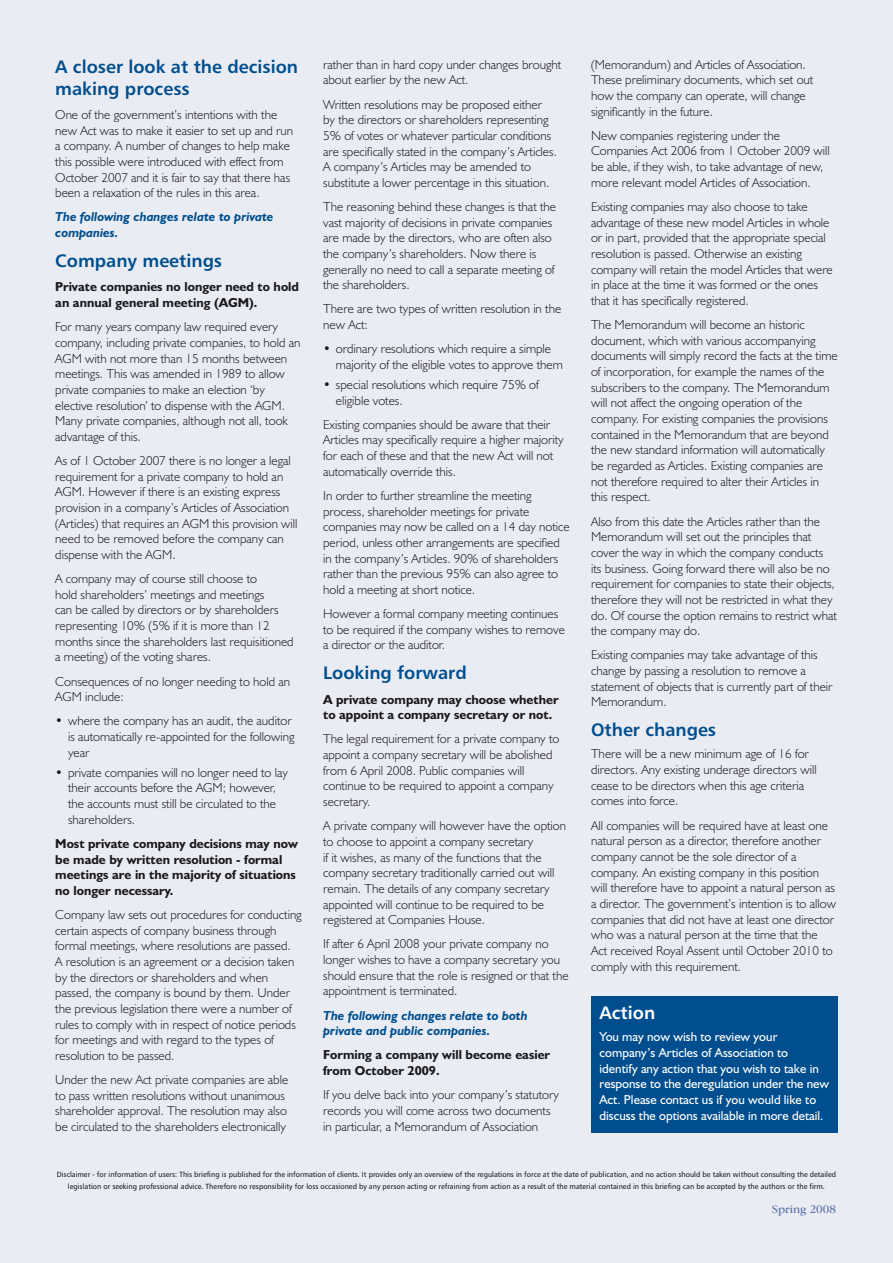
<style>
.page{position:relative;width:893px;height:1263px;background:#eaecf4}
.page>*{position:absolute;margin:0;border:0;box-sizing:border-box;transform-origin:0 0}
.t1{font:18px/21.6px "Humanist 777 BT Bold B";color:#004e8d}
.t2{font:18px "Humanist 777 BT Bold B";color:#fff}
.t3{font:300 13.05px/15.6px "Humanist 521 BT";color:#1b191c}
.t4{font:700 13.05px/15.6px "Humanist 521 BT";color:#1b191c}
.t5{font:13.05px/15.6px "Humanist 521 BT";color:#fff}
.t6{font:italic 700 13.05px/15.6px "Humanist 521 BT";color:#004e8d}
.t7{font:12px "Garamond IT Cby BT";color:#6277aa}
.t8{font:7.5px/12px "Humanist 777 BT Roman B";color:#1b191c;text-align:center}
</style>
<div class="page">
<div style="left:591px;top:996px;width:247px;height:137px;background:#004e8d"></div>
<h1 class="t1" style="left:55px;top:56px;width:244px">A closer look at the decision making process</h1>
<p class="t3" style="left:55px;top:106px;width:239px">One of the government’s intentions with the new Act was to make it easier to set up and run a company. A number of changes to help make this possible were introduced with effect from October 2007 and it is fair to say that there has been a relaxation of the rules in this area.</p>
<p class="t6" style="left:55px;top:209px;width:220px">The following changes relate to private companies.</p>
<h1 class="t1" style="left:55px;top:250px;width:168px">Company meetings</h1>
<p class="t4" style="left:55px;top:279px;width:245px">Private companies no longer need to hold an annual general meeting (AGM).</p>
<p class="t3" style="left:55px;top:319px;width:247px">For many years company law required every company, including private companies, to hold an AGM with not more than 15 months between meetings. This was amended in 1989 to allow private companies to make an election ‘by elective resolution’ to dispense with the AGM.<br>Many private companies, although not all, took advantage of this.</p>
<p class="t3" style="left:55px;top:452px;width:244px">As of 1 October 2007 there is no longer a legal requirement for a private company to hold an AGM. However if there is an existing express provision in a company’s Articles of Association (Articles) that requires an AGM this provision will need to be removed before the company can dispense with the AGM.</p>
<p class="t3" style="left:55px;top:571px;width:240px">A company may of course still choose to<br>hold shareholders’ meetings and meetings<br>can be called by directors or by shareholders representing 10% (5% if it is more than 12 months since the shareholders last requisitioned a meeting) of the voting shares.</p>
<p class="t3" style="left:55px;top:673px;width:236px">Consequences of no longer needing to hold an<br>AGM include:</p>
<p class="t3" style="left:68px;top:713px;width:228px;text-indent:-13px">• where the company has an audit, the auditor is automatically re-appointed for the following year</p>
<p class="t3" style="left:68px;top:764px;width:221px;text-indent:-13px">• private companies will no longer need to lay their accounts before the AGM; however, the accounts must still be circulated to the shareholders.</p>
<p class="t4" style="left:55px;top:835px;width:244px">Most private company decisions may now be made by written resolution - formal meetings are in the majority of situations no longer necessary.</p>
<p class="t3" style="left:55px;top:906px;width:248px">Company law sets out procedures for conducting certain aspects of company business through formal meetings, where resolutions are passed.<br>A resolution is an agreement or a decision taken by the directors or shareholders and when passed, the company is bound by them. Under the previous legislation there were a number of rules to comply with in respect of notice periods for meetings and with regard to the types of resolution to be passed.</p>
<p class="t3" style="left:55px;top:1072px;width:234px">Under the new Act private companies are able to pass written resolutions without unanimous shareholder approval. The resolution may also be circulated to the shareholders electronically</p>
<p class="t3" style="left:323px;top:56px;width:240px">rather than in hard copy under changes brought about earlier by the new Act.</p>
<p class="t3" style="left:323px;top:96px;width:235px">Written resolutions may be proposed either by the directors or shareholders representing 5% of votes or whatever particular conditions are specifically stated in the company’s Articles.<br>A company’s Articles may be amended to substitute a lower percentage in this situation.</p>
<p class="t3" style="left:323px;top:198px;width:234px">The reasoning behind these changes is that the vast majority of decisions in private companies are made by the directors, who are often also the company’s shareholders. Now there is generally no need to call a separate meeting of the shareholders.</p>
<p class="t3" style="left:323px;top:301px;width:240px">There are two types of written resolution in the new Act:</p>
<p class="t3" style="left:336px;top:341px;width:228px;text-indent:-13px">• ordinary resolutions which require a simple majority of the eligible votes to approve them</p>
<p class="t3" style="left:336px;top:376px;width:204px;text-indent:-13px">• special resolutions which require 75% of eligible votes.</p>
<p class="t3" style="left:323px;top:416px;width:242px">Existing companies should be aware that their Articles may specifically require a higher majority for each of these and that the new Act will not automatically override this.</p>
<p class="t3" style="left:323px;top:487px;width:248px">In order to further streamline the meeting process, shareholder meetings for private companies may now be called on a 14 day notice period, unless other arrangements are specified in the company’s Articles. 90% of shareholders rather than the previous 95% can also agree to hold a meeting at short notice.</p>
<p class="t3" style="left:323px;top:605px;width:243px">However a formal company meeting continues to be required if the company wishes to remove a director or the auditor.</p>
<h1 class="t1" style="left:323px;top:662px;width:145px">Looking forward</h1>
<p class="t4" style="left:323px;top:691px;width:237px">A private company may choose whether to appoint a company secretary or not.</p>
<p class="t3" style="left:323px;top:731px;width:238px">The legal requirement for a private company to appoint a company secretary will be abolished from 6 April 2008. Public companies will continue to be required to appoint a company secretary.</p>
<p class="t3" style="left:323px;top:818px;width:244px">A private company will however have the option to choose to appoint a company secretary<br>if it wishes, as many of the functions that the company secretary traditionally carried out will remain. The details of any company secretary appointed will continue to be required to be registered at Companies House.</p>
<p class="t3" style="left:323px;top:936px;width:247px">If after 6 April 2008 your private company no longer wishes to have a company secretary you should ensure that the role is resigned or that the appointment is terminated.</p>
<p class="t6" style="left:323px;top:1007px;width:206px">The following changes relate to both private and public companies.</p>
<p class="t4" style="left:323px;top:1047px;width:229px">Forming a company will become easier from October 2009.</p>
<p class="t3" style="left:323px;top:1087px;width:237px">If you delve back into your company’s statutory records you will come across two documents in particular, a Memorandum of Association</p>
<p class="t3" style="left:591px;top:56px;width:224px">(Memorandum) and Articles of Association.<br>These preliminary documents, which set out how the company can operate, will change significantly in the future.</p>
<p class="t3" style="left:591px;top:127px;width:240px">New companies registering under the Companies Act 2006 from 1 October 2009 will be able, if they wish, to take advantage of new, more relevant model Articles of Association.</p>
<p class="t3" style="left:591px;top:198px;width:243px">Existing companies may also choose to take advantage of these new model Articles in whole or in part, provided that the appropriate special resolution is passed. Otherwise an existing company will retain the model Articles that were in place at the time it was formed or the ones that it has specifically registered.</p>
<p class="t3" style="left:591px;top:317px;width:248px">The Memorandum will become an historic document, which with various accompanying documents will simply record the facts at the time of incorporation, for example the names of the subscribers to the company. The Memorandum will not affect the ongoing operation of the company. For existing companies the provisions contained in the Memorandum that are beyond the new standard information will automatically be regarded as Articles. Existing companies are not therefore required to alter their Articles in this respect.</p>
<p class="t3" style="left:591px;top:513px;width:247px">Also from this date the Articles rather than the Memorandum will set out the principles that cover the way in which the company conducts<br>its business. Going forward there will also be no requirement for companies to state their objects, therefore they will not be restricted in what they do. Of course the option remains to restrict what the company may do.</p>
<p class="t3" style="left:591px;top:647px;width:243px">Existing companies may take advantage of this change by passing a resolution to remove a statement of objects that is currently part of their Memorandum.</p>
<h1 class="t1" style="left:591px;top:719px;width:127px">Other changes</h1>
<p class="t3" style="left:591px;top:746px;width:227px">There will be a new minimum age of 16 for directors. Any existing underage directors will cease to be directors when this age criteria comes into force.</p>
<p class="t3" style="left:591px;top:817px;width:246px">All companies will be required have at least one natural person as a director, therefore another company cannot be the sole director of a company. An existing company in this position will therefore have to appoint a natural person as a director. The government’s intention is to allow companies that did not have at least one director who was a natural person at the time that the Act received Royal Assent until October 2010 to comply with this requirement.</p>
<h1 class="t2" style="left:600px;top:1002px;width:57px">Action</h1>
<p class="t5" style="left:600px;top:1029px;width:231px">You may now wish to review your company’s Articles of Association to identify any action that you wish to take in response to the deregulation under the new Act. Please contact us if you would like to discuss the options available in more detail.</p>
<p class="t8" style="left:57px;top:1168px;width:781px">Disclaimer - for information of users: This briefing is published for the information of clients. It provides only an overview of the regulations in force at the date of publication, and no action should be taken without consulting the detailed legislation or seeking professional advice. Therefore no responsibility for loss occasioned by any person acting or refraining from action as a result of the material contained in this briefing can be accepted by the authors or the firm.</p>
<p class="t7" style="left:772px;top:1202px;width:66px">Spring 2008</p>
</div>
